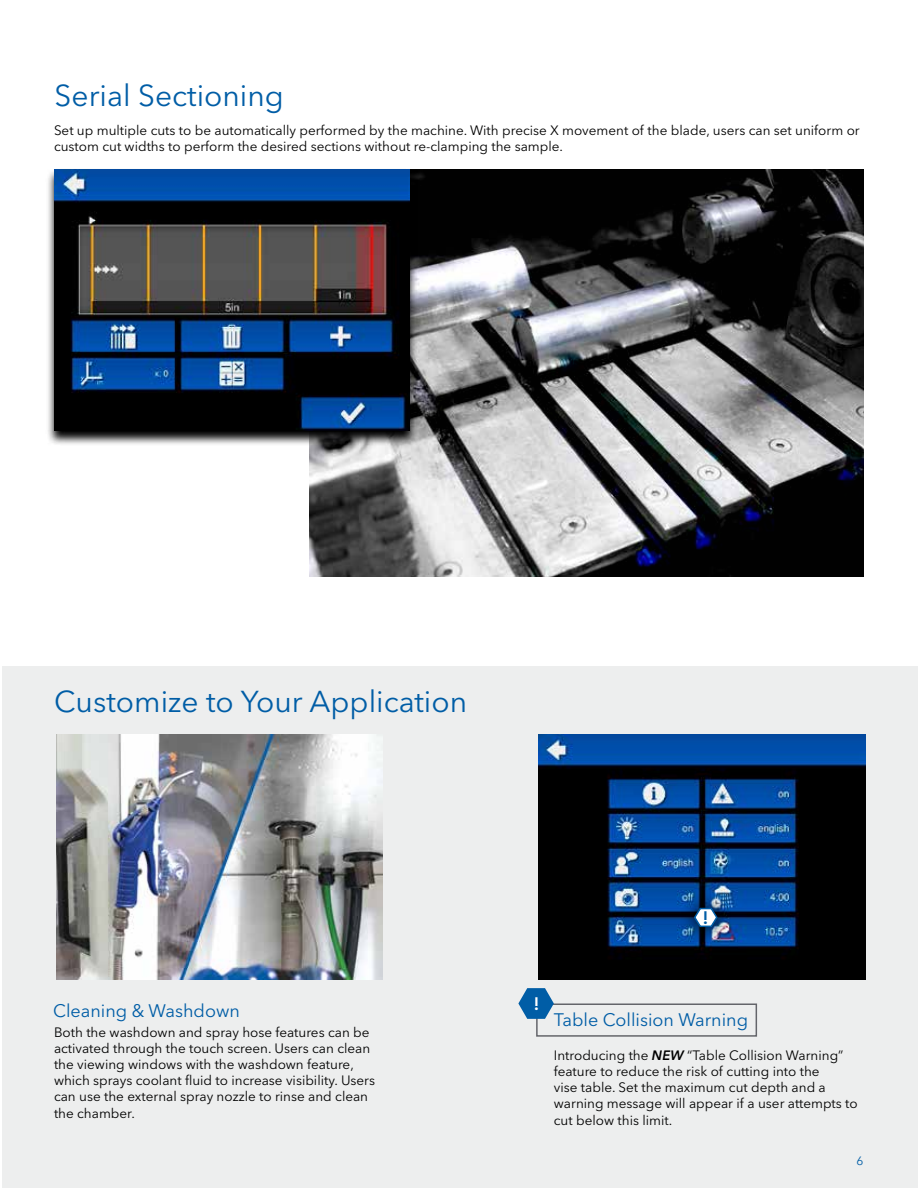
<style>
.page{position:relative;width:918px;height:1188px;background:#fff}
.page>*{position:absolute;margin:0;border:0;box-sizing:border-box;transform-origin:0 0}
.t1{font:30px "Avenir Next LT Pro";color:#005da6}
.t2{font:18px "Avenir Next LT Pro";color:#005da6}
.t3{font:600 18px "Avenir Next LT Pro";color:#fff}
.t4{font:600 18px "Avenir Next LT Pro";color:#005da6}
.t5{font:13.5px/16.2px "Avenir Next LT Pro";color:#000}
.t6{font:12px "Avenir Next LT Pro";color:#005da6}
.s1{font-weight:600;font-style:italic}
</style>
<div class="page">
<div style="left:2px;top:666px;width:916px;height:522px;background:#edeeee"></div>
<img style="left:309px;top:170px;width:555px;height:407px">
<div style="left:536px;top:1003px;width:221px;height:34px;border:2px solid #64656a"></div>
<svg style="left:518px;top:988px;width:36px;height:31px"></svg>
<img style="left:539px;top:735px;width:326px;height:244px">
<img style="left:56px;top:735px;width:326px;height:244px">
<img style="left:680px;top:893px;width:52px;height:49px">
<svg style="left:693px;top:906px;width:26px;height:22px"></svg>
<svg style="left:48px;top:169px;width:370px;height:277px;background:#75787b"></svg>
<img style="left:54px;top:170px;width:356px;height:261px">
<h1 class="t1" style="left:55px;top:78px;width:231px">Serial Sectioning</h1>
<p class="t5" style="left:54px;top:122px;width:807px">Set up multiple cuts to be automatically performed by the machine. With precise X movement of the blade, users can set uniform or custom cut widths to perform the desired sections without re-clamping the sample.</p>
<h1 class="t1" style="left:54px;top:683px;width:415px">Customize to Your Application</h1>
<h2 class="t2" style="left:53px;top:1000px;width:188px">Cleaning &amp; Washdown</h2>
<p class="t5" style="left:54px;top:1024px;width:323px">Both the washdown and spray hose features can be activated through the touch screen. Users can clean the viewing windows with the washdown feature, which sprays coolant fluid to increase visibility. Users can use the external spray nozzle to rinse and clean the chamber.</p>
<h2 class="t4" style="left:702px;top:907px;width:8px">!</h2>
<h2 class="t3" style="left:534px;top:993px;width:8px">!</h2>
<h2 class="t2" style="left:554px;top:1009px;width:196px">Table Collision Warning</h2>
<p class="t5" style="left:554px;top:1047px;width:305px">Introducing the <span class="s1">NEW</span> “Table Collision Warning” feature to reduce the risk of cutting into the<br>vise table. Set the maximum cut depth and a warning message will appear if a user attempts to cut below this limit.</p>
<p class="t6" style="left:856px;top:1153px;width:8px">6</p>
</div>
